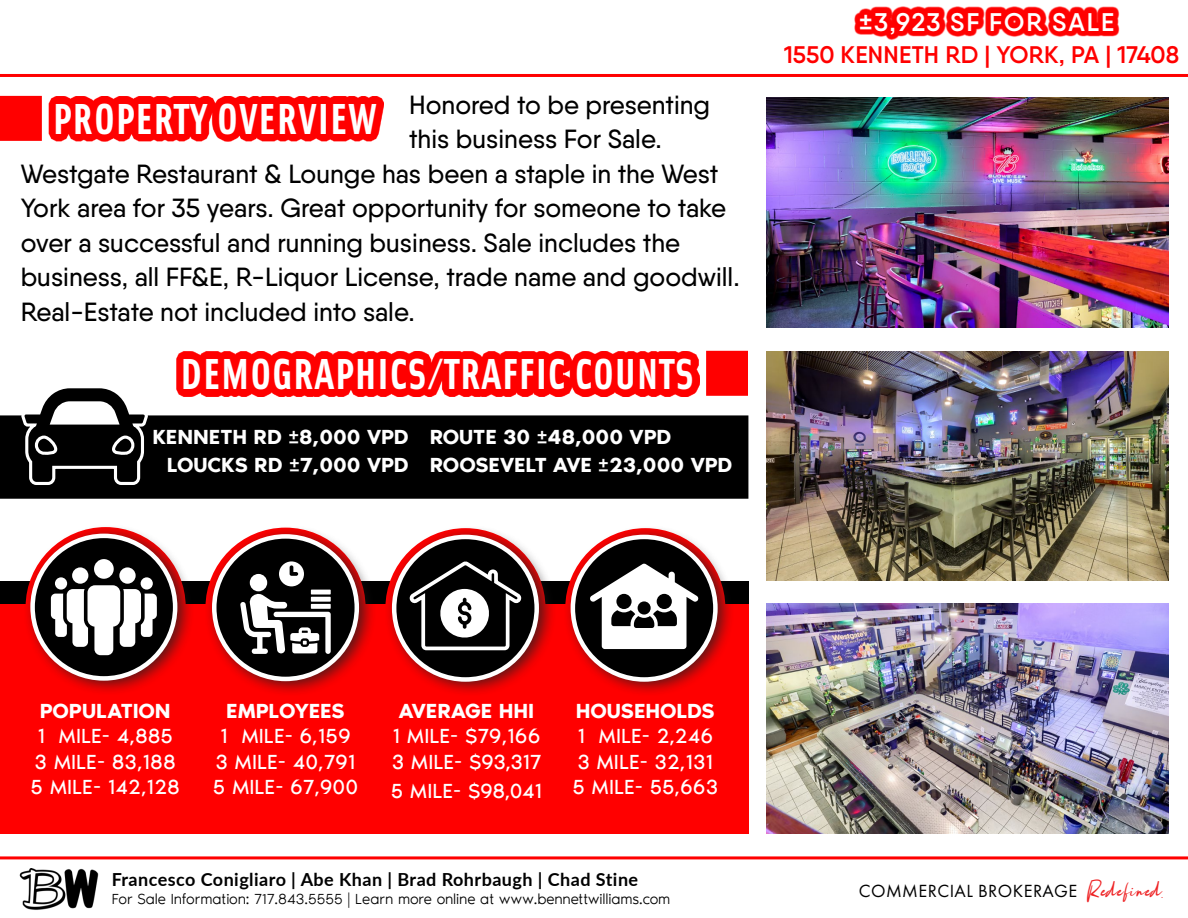
<style>
.page{position:relative;width:1188px;height:918px;background:#fff}
.page>*{position:absolute;margin:0;border:0;box-sizing:border-box;transform-origin:0 0}
.t1{font:700 43.5px "Solex OT";letter-spacing:.02em;color:#fff}
.t2{font:500 26.25px/34.5px "Qanelas";color:#000}
.t3{font:600 25.5px "Qanelas";letter-spacing:.075em;color:#fff}
.t4{font:600 24px "Qanelas";letter-spacing:.005em;color:#f00}
.t5{font:21px "Noir Pro";color:#fff}
.t6{font:600 21px "Noir Pro";color:#fff}
.t7{font:18.3px "Futura PT";letter-spacing:.025em;color:#000}
.t8{font:700 18px "Lato";letter-spacing:.025em;color:#000}
.t9{font:300 15px "Noir Pro";letter-spacing:-.01em;color:#000}
.s1{color:#fff}
.s2{font-family:"Rotterdam";font-style:italic;font-size:27.6px;color:#ee2123}
</style>
<div class="page">
<svg style="left:0;top:12px;width:1188px;height:65px"></svg>
<svg style="left:0;top:856px;width:1188px;height:4px;background:#ff3f3f"></svg>
<img style="left:19px;top:868px;width:80px;height:42px">
<svg style="left:854px;top:6px;width:265px;height:35px;fill:#ff0101"></svg>
<div style="left:0;top:581px;width:748px;height:25px;background:#000"></div>
<div style="left:0;top:415px;width:748px;height:84px;background:#000"></div>
<div style="left:0;top:604px;width:748px;height:229px;background:#f00"></div>
<div style="left:23px;top:524px;width:172px;height:172px;background:#231f20;opacity:.75"></div>
<div style="left:33px;top:536px;width:142px;height:142px;background:#000;border-radius:50%"></div>
<div style="left:30px;top:534px;width:147px;height:147px;border:4px solid #fff;border-radius:50%"></div>
<div style="left:55px;top:577px;width:12px;height:13px;background:#fff;border-radius:50%"></div>
<div style="left:72px;top:567px;width:16px;height:17px;background:#fff;border-radius:50%"></div>
<div style="left:141px;top:577px;width:12px;height:13px;background:#fff;border-radius:50%"></div>
<div style="left:119px;top:567px;width:17px;height:17px;background:#fff;border-radius:50%"></div>
<div style="left:94px;top:559px;width:20px;height:20px;background:#fff;border-radius:50%"></div>
<svg style="left:51px;top:585px;width:106px;height:70px"></svg>
<div style="left:205px;top:525px;width:171px;height:172px;background:#231f20;opacity:.75"></div>
<div style="left:214px;top:536px;width:143px;height:143px;background:#000;border-radius:50%"></div>
<div style="left:212px;top:534px;width:147px;height:147px;border:4px solid #fff;border-radius:50%"></div>
<div style="left:250px;top:574px;width:17px;height:17px;background:#fff;border-radius:50%"></div>
<svg style="left:240px;top:592px;width:91px;height:62px"></svg>
<div style="left:311px;top:604px;width:20px;height:5px;background:#fff"></div>
<div style="left:311px;top:597px;width:20px;height:5px;background:#fff"></div>
<div style="left:311px;top:590px;width:20px;height:5px;background:#fff"></div>
<svg style="left:279px;top:561px;width:25px;height:25px"></svg>
<div style="left:385px;top:525px;width:171px;height:172px;background:#231f20;opacity:.75"></div>
<svg style="left:394px;top:537px;width:143px;height:142px;background:#222"></svg>
<div style="left:392px;top:535px;width:147px;height:147px;border:4px solid #fff;border-radius:50%"></div>
<svg style="left:406px;top:558px;width:118px;height:94px"></svg>
<div style="left:563px;top:525px;width:172px;height:172px;background:#231f20;opacity:.75"></div>
<div style="left:573px;top:537px;width:142px;height:142px;background:#000;border-radius:50%"></div>
<div style="left:571px;top:535px;width:147px;height:147px;border:4px solid #fff;border-radius:50%"></div>
<svg style="left:590px;top:563px;width:108px;height:86px"></svg>
<div style="left:49px;top:96px;width:335px;height:46px;background:#f00"></div>
<div style="left:0;top:96px;width:42px;height:45px;background:#f00"></div>
<svg style="left:21px;top:388px;width:130px;height:99px"></svg>
<img style="left:767px;top:98px;width:402px;height:229px">
<img style="left:767px;top:351px;width:402px;height:230px">
<img style="left:767px;top:604px;width:402px;height:229px">
<div style="left:176px;top:351px;width:524px;height:46px;background:#f00"></div>
<div style="left:706px;top:351px;width:42px;height:45px;background:#f00"></div>
<p class="t1" style="left:53px;top:90px;width:326px">PROPERTY OVERVIEW</p>
<p class="t2" style="left:409px;top:87px;width:302px">Honored to be presenting this business For Sale.</p>
<p class="t2" style="left:21px;top:156px;width:721px">Westgate Restaurant &amp; Lounge has been a staple in the West York area for 35 years. Great opportunity for someone to take over a successful and running business. Sale includes the business, all FF&amp;E, R-Liquor License, trade name and goodwill.<br>Real-Estate not included into sale.</p>
<p class="t1" style="left:181px;top:345px;width:515px">DEMOGRAPHICS/TRAFFIC COUNTS</p>
<p class="t6" style="left:430px;top:420px;width:243px">ROUTE 30 ±48,000 VPD</p>
<p class="t6" style="left:430px;top:449px;width:304px">ROOSEVELT AVE ±23,000 VPD</p>
<p class="t6" style="left:152px;top:420px;width:258px">KENNETH RD ±8,000 VPD</p>
<p class="t6" style="left:167px;top:449px;width:243px">LOUCKS RD ±7,000 VPD</p>
<p class="t3" style="left:859px;top:6px;width:257px">±3,923 SF FOR SALE</p>
<p class="t4" style="left:784px;top:39px;width:397px">1550 KENNETH RD | YORK, PA | 17408</p>
<p class="t6" style="left:40px;top:695px;width:133px">POPULATION</p>
<p class="t5" style="left:37px;top:720px;width:137px">1 MILE- 4,885</p>
<p class="t5" style="left:35px;top:745px;width:143px">3 MILE- 83,188</p>
<p class="t5" style="left:31px;top:771px;width:151px">5 MILE- 142,128</p>
<p class="t6" style="left:226px;top:695px;width:120px">EMPLOYEES</p>
<p class="t5" style="left:220px;top:720px;width:132px">1 MILE- 6,159</p>
<p class="t5" style="left:215px;top:745px;width:142px">3 MILE- 40,791</p>
<p class="t5" style="left:213px;top:771px;width:147px">5 MILE- 67,900</p>
<p class="t6" style="left:399px;top:695px;width:137px">AVERAGE HHI</p>
<p class="t5" style="left:392px;top:720px;width:150px">1 MILE- $79,166</p>
<p class="t5" style="left:392px;top:745px;width:151px">3 MILE- $93,317</p>
<p class="t5" style="left:391px;top:775px;width:153px">5 MILE- $98,041</p>
<p class="t6" style="left:576px;top:695px;width:140px">HOUSEHOLDS</p>
<p class="t5" style="left:577px;top:720px;width:137px">1 MILE- 2,246</p>
<p class="t5" style="left:577px;top:745px;width:137px">3 MILE- 32,131</p>
<p class="t5" style="left:573px;top:771px;width:147px">5 MILE- 55,663</p>
<p class="t8" style="left:112px;top:866px;width:528px">Francesco Conigliaro | Abe Khan | Brad Rohrbaugh | Chad Stine</p>
<p class="t9" style="left:112px;top:887px;width:560px">For Sale Information: 717.843.5555 | Learn more online at www.bennettwilliams.com</p>
<p class="t7" style="left:859px;top:880px;width:305px">COMMERCIAL BROKERAGE<span class="s1">.</span> <span class="s2">Redefined.</span></p>
</div>
